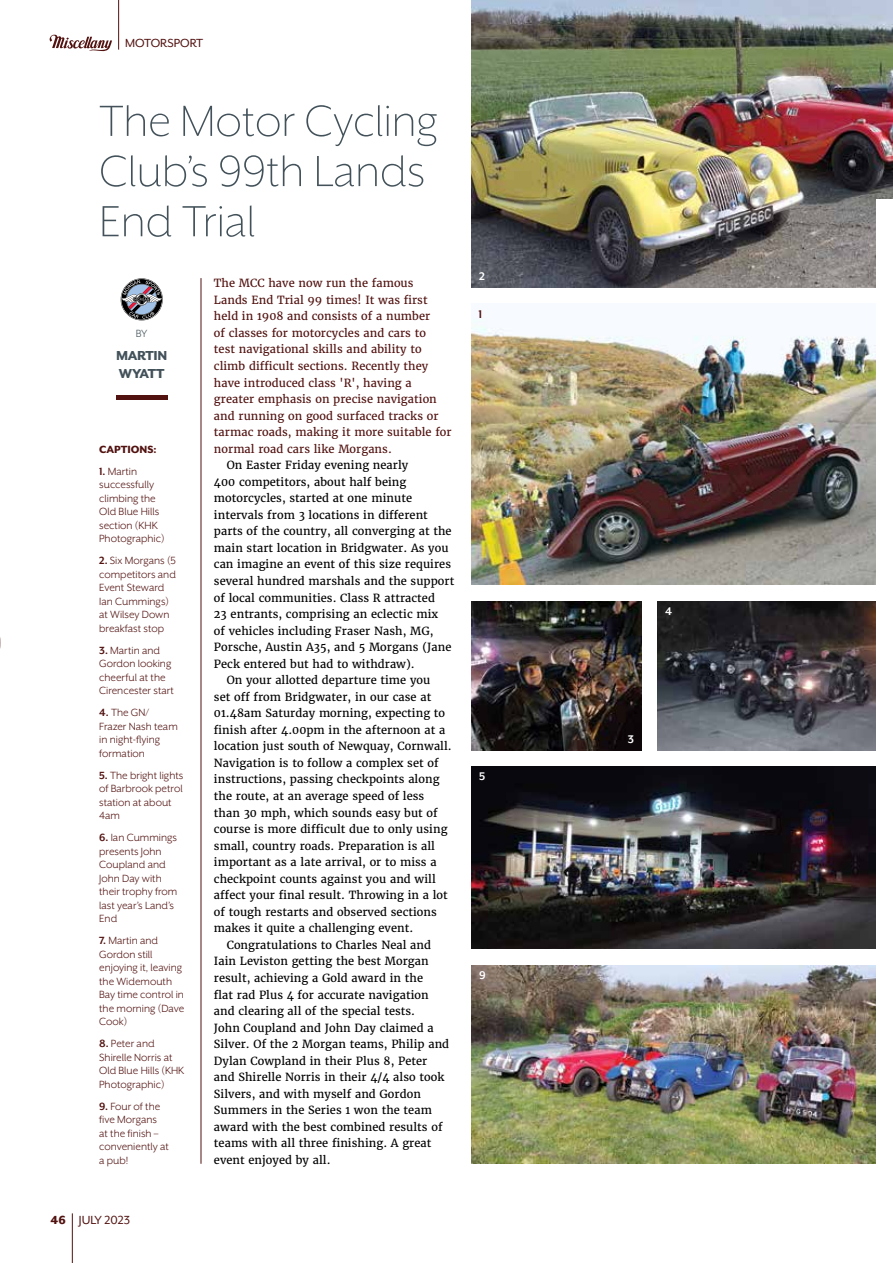
<style>
.page{position:relative;width:893px;height:1263px;background:#fff}
.page>*{position:absolute;margin:0;border:0;box-sizing:border-box;transform-origin:0 0}
.t1{font:300 50.25px/50.2px "Mr Eaves XL San OT";color:#43525a}
.t2{font:800 15px/18px "Mr Eaves XL San OT";letter-spacing:-.02em;color:#43525a}
.t3{font:13.5px "Mr Eaves XL San OT";color:#511210}
.t4{font:700 12.75px "Mr Eaves XL San OT";color:#fff}
.t5{font:700 12.75px "Mr Eaves XL San OT";color:#511210}
.t6{font:12px/13.5px "Mr Eaves XL San OT";color:#511210}
.t7{font:800 12px "Mr Eaves XL San OT";color:#511210}
.t8{font:12px "Mr Eaves XL San OT";color:#43525a}
.t9{font:11.1px "Merriweather";letter-spacing:.005em;color:#000}
.t10{font:11.1px/16.5px "Merriweather";letter-spacing:.005em;color:#511210}
.s1{font-weight:700}
.s2{font-weight:800}
</style>
<div class="page">
<hr style="left:72px;top:1213px;width:1px;height:50px;background:#511210">
<img style="left:471px;top:0;width:422px;height:287px">
<hr style="left:118px;top:0;width:1px;height:50px;background:#511210">
<svg style="left:49px;top:34px;width:63px;height:17px"></svg>
<hr style="left:201px;top:278px;width:1px;height:886px;background:#511210">
<svg style="left:0;top:637px;width:1px;height:12px"></svg>
<hr style="left:116px;top:395px;width:51px;height:4px;background:#511210">
<svg style="left:120px;top:278px;width:43px;height:43px"></svg>
<svg style="left:121px;top:278px;width:42px;height:42px"></svg>
<img style="left:471px;top:319px;width:405px;height:266px">
<img style="left:472px;top:601px;width:169px;height:149px">
<img style="left:658px;top:601px;width:218px;height:149px">
<img style="left:472px;top:767px;width:404px;height:182px">
<img style="left:472px;top:965px;width:404px;height:199px">
<div style="left:876px;top:199px;width:17px;height:105px;background:#fff"></div>
<p class="t3" style="left:125px;top:36px;width:80px">MOTORSPORT</p>
<h1 class="t1" style="left:99px;top:96px;width:340px">The Motor Cycling<br>Club’s 99th Lands<br>End Trial</h1>
<p class="t8" style="left:136px;top:328px;width:13px">BY</p>
<h2 class="t2" style="left:116px;top:347px;width:53px">MARTIN<br>WYATT</h2>
<p class="t7" style="left:99px;top:443px;width:59px">CAPTIONS:</p>
<p class="t6" style="left:99px;top:464px;width:67px"><span class="s1">1.</span> Martin successfully climbing the<br>Old Blue Hills section (KHK<br>Photographic)</p>
<p class="t6" style="left:99px;top:554px;width:78px"><span class="s1">2.</span> Six Morgans (5 competitors and<br>Event Steward<br>Ian Cummings) at Wilsey Down breakfast stop</p>
<p class="t6" style="left:99px;top:643px;width:76px"><span class="s1">3.</span> Martin and<br>Gordon looking cheerful at the<br>Cirencester start</p>
<p class="t6" style="left:99px;top:706px;width:80px"><span class="s1">4.</span> The GN/<br>Frazer Nash team in night-flying formation</p>
<p class="t6" style="left:99px;top:768px;width:86px"><span class="s1">5.</span> The bright lights of Barbrook petrol station at about<br>4am</p>
<p class="t6" style="left:99px;top:831px;width:80px"><span class="s1">6.</span> Ian Cummings presents John<br>Coupland and<br>John Day with their trophy from last year’s Land’s<br>End</p>
<p class="t6" style="left:99px;top:934px;width:87px"><span class="s1">7.</span> Martin and<br>Gordon still enjoying it, leaving the Widemouth<br>Bay time control in the morning (Dave<br>Cook)</p>
<p class="t6" style="left:99px;top:1037px;width:87px"><span class="s1">8.</span> Peter and<br>Shirelle Norris at<br>Old Blue Hills (KHK<br>Photographic)</p>
<p class="t6" style="left:99px;top:1099px;width:71px"><span class="s1">9.</span> Four of the five Morgans<br>at the finish – conveniently at a pub!</p>
<p class="t3" style="left:51px;top:1213px;width:81px"><span class="s2">46</span> JULY 2023</p>
<p class="t10" style="left:214px;top:275px;width:239px">The MCC have now run the famous<br>Lands End Trial 99 times! It was first held in 1908 and consists of a number<br>of classes for motorcycles and cars to<br>test navigational skills and ability to climb difficult sections. Recently they have introduced class 'R', having a greater emphasis on precise navigation and running on good surfaced tracks or tarmac roads, making it more suitable for normal road cars like Morgans.</p>
<p class="t9" style="left:227px;top:458px;width:183px">On Easter Friday evening nearly</p>
<p class="t9" style="left:214px;top:475px;width:194px">400 competitors, about half being</p>
<p class="t9" style="left:214px;top:491px;width:200px">motorcycles, started at one minute</p>
<p class="t9" style="left:214px;top:508px;width:215px">intervals from 3 locations in different</p>
<p class="t9" style="left:214px;top:524px;width:239px">parts of the country, all converging at the</p>
<p class="t9" style="left:214px;top:541px;width:236px">main start location in Bridgwater. As you</p>
<p class="t9" style="left:214px;top:557px;width:239px">can imagine an event of this size requires</p>
<p class="t9" style="left:214px;top:574px;width:242px">several hundred marshals and the support</p>
<p class="t9" style="left:214px;top:591px;width:223px">of local communities. Class R attracted</p>
<p class="t9" style="left:214px;top:607px;width:226px">23 entrants, comprising an eclectic mix</p>
<p class="t9" style="left:214px;top:624px;width:221px">of vehicles including Fraser Nash, MG,</p>
<p class="t9" style="left:214px;top:640px;width:239px">Porsche, Austin A35, and 5 Morgans (Jane</p>
<p class="t9" style="left:214px;top:657px;width:202px">Peck entered but had to withdraw).</p>
<p class="t9" style="left:227px;top:673px;width:205px">On your allotted departure time you</p>
<p class="t9" style="left:214px;top:690px;width:219px">set off from Bridgwater, in our case at</p>
<p class="t9" style="left:214px;top:706px;width:233px">01.48am Saturday morning, expecting to</p>
<p class="t9" style="left:214px;top:723px;width:233px">finish after 4.00pm in the afternoon at a</p>
<p class="t9" style="left:214px;top:739px;width:239px">location just south of Newquay, Cornwall.</p>
<p class="t9" style="left:214px;top:756px;width:226px">Navigation is to follow a complex set of</p>
<p class="t9" style="left:214px;top:772px;width:227px">instructions, passing checkpoints along</p>
<p class="t9" style="left:214px;top:789px;width:212px">the route, at an average speed of less</p>
<p class="t9" style="left:214px;top:806px;width:225px">than 30 mph, which sounds easy but of</p>
<p class="t9" style="left:214px;top:822px;width:235px">course is more difficult due to only using</p>
<p class="t9" style="left:214px;top:839px;width:223px">small, country roads. Preparation is all</p>
<p class="t9" style="left:214px;top:855px;width:224px">important as a late arrival, or to miss a</p>
<p class="t9" style="left:214px;top:872px;width:223px">checkpoint counts against you and will</p>
<p class="t9" style="left:214px;top:888px;width:235px">affect your final result. Throwing in a lot</p>
<p class="t9" style="left:214px;top:905px;width:224px">of tough restarts and observed sections</p>
<p class="t9" style="left:214px;top:921px;width:201px">makes it quite a challenging event.</p>
<p class="t9" style="left:227px;top:938px;width:206px">Congratulations to Charles Neal and</p>
<p class="t9" style="left:214px;top:954px;width:216px">Iain Leviston getting the best Morgan</p>
<p class="t9" style="left:214px;top:971px;width:211px">result, achieving a Gold award in the</p>
<p class="t9" style="left:214px;top:987px;width:216px">flat rad Plus 4 for accurate navigation</p>
<p class="t9" style="left:214px;top:1004px;width:203px">and clearing all of the special tests.</p>
<p class="t9" style="left:214px;top:1021px;width:221px">John Coupland and John Day claimed a</p>
<p class="t9" style="left:214px;top:1037px;width:237px">Silver. Of the 2 Morgan teams, Philip and</p>
<p class="t9" style="left:214px;top:1054px;width:215px">Dylan Cowpland in their Plus 8, Peter</p>
<p class="t9" style="left:214px;top:1070px;width:232px">and Shirelle Norris in their 4/4 also took</p>
<p class="t9" style="left:214px;top:1087px;width:208px">Silvers, and with myself and Gordon</p>
<p class="t9" style="left:214px;top:1103px;width:220px">Summers in the Series 1 won the team</p>
<p class="t9" style="left:214px;top:1120px;width:230px">award with the best combined results of</p>
<p class="t9" style="left:214px;top:1136px;width:219px">teams with all three finishing. A great</p>
<p class="t9" style="left:214px;top:1153px;width:118px">event enjoyed by all.</p>
<p class="t4" style="left:479px;top:270px;width:7px">2</p>
<p class="t5" style="left:478px;top:307px;width:5px">1</p>
<p class="t4" style="left:479px;top:770px;width:8px">5</p>
<p class="t4" style="left:479px;top:969px;width:8px">9</p>
<p class="t4" style="left:665px;top:605px;width:8px">4</p>
<p class="t4" style="left:628px;top:733px;width:8px">3</p>
</div>
